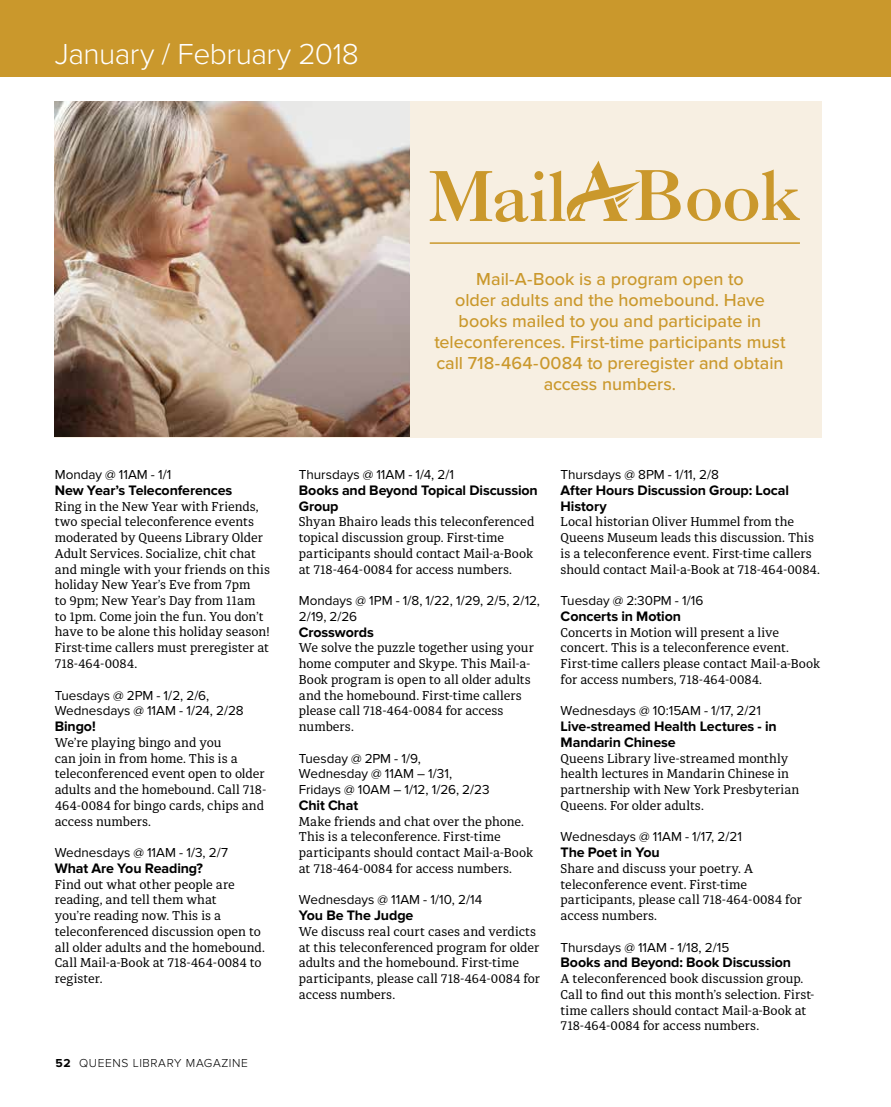
<style>
.page{position:relative;width:891px;height:1107px;background:#fff}
.page>*{position:absolute;margin:0;border:0;box-sizing:border-box;transform-origin:0 0}
.t1{font:300 30px "Proxima Nova";letter-spacing:-.015em;color:#fff}
.t2{font:500 18px/21px "Proxima Nova";color:#ca982c;text-align:center}
.t3{font:700 14.25px/15.8px "Proxima Nova";letter-spacing:-.01em;color:#000}
.t4{font:13.5px/15.8px "Proxima Nova";letter-spacing:-.005em;color:#000}
.t5{font:12.75px/15.8px "Diaria Pro";color:#000}
.t6{font:300 12px "Proxima Nova";letter-spacing:.05em;color:#000}
.s1{font-weight:700}
</style>
<div class="page">
<div style="left:55px;top:101px;width:767px;height:337px;background:#f7efe2"></div>
<img style="left:55px;top:101px;width:354px;height:336px">
<svg style="left:430px;top:161px;width:370px;height:61px"></svg>
<hr style="left:430px;top:242px;width:370px;height:2px;background:#ca982c">
<div style="left:0;top:0;width:891px;height:77px;background:#ca982c"></div>
<h1 class="t1" style="left:55px;top:37px;width:306px">January / February 2018</h1>
<h1 class="t1" style="left:55px;top:50px;width:359px">November / December 2016</h1>
<h2 class="t2" style="left:434px;top:269px;width:353px">Mail-A-Book is a program open to<br>older adults and the homebound. Have books mailed to you and participate in teleconferences. First-time participants must call 718-464-0084 to preregister and obtain access numbers.</h2>
<p class="t4" style="left:55px;top:467px;width:118px">Monday @ 11AM - 1/1</p>
<p class="t3" style="left:55px;top:483px;width:179px">New Year’s Teleconferences</p>
<p class="t5" style="left:55px;top:498px;width:217px">Ring in the New Year with Friends, two special teleconference events moderated by Queens Library Older Adult Services. Socialize, chit chat and mingle with your friends on this holiday New Year’s Eve from 7pm<br>to 9pm; New Year’s Day from 11am to 1pm. Come join the fun. You don’t have to be alone this holiday season!<br>First-time callers must preregister at 718-464-0084.</p>
<p class="t4" style="left:55px;top:688px;width:190px">Tuesdays @ 2PM - 1/2, 2/6,<br>Wednesdays @ 11AM - 1/24, 2/28</p>
<p class="t3" style="left:55px;top:719px;width:42px">Bingo!</p>
<p class="t5" style="left:55px;top:735px;width:213px">We’re playing bingo and you<br>can join in from home. This is a teleconferenced event open to older adults and the homebound. Call 718-<br>464-0084 for bingo cards, chips and access numbers.</p>
<p class="t4" style="left:55px;top:845px;width:175px">Wednesdays @ 11AM - 1/3, 2/7</p>
<p class="t3" style="left:55px;top:861px;width:150px">What Are You Reading?</p>
<p class="t5" style="left:55px;top:876px;width:212px">Find out what other people are reading, and tell them what<br>you’re reading now. This is a teleconferenced discussion open to all older adults and the homebound.<br>Call Mail-a-Book at 718-464-0084 to register.</p>
<p class="t6" style="left:56px;top:1056px;width:194px"><span class="s1">52</span> QUEENS LIBRARY MAGAZINE</p>
<p class="t4" style="left:299px;top:467px;width:157px">Thursdays @ 11AM - 1/4, 2/1</p>
<p class="t3" style="left:299px;top:483px;width:241px">Books and Beyond Topical Discussion<br>Group</p>
<p class="t5" style="left:299px;top:514px;width:237px">Shyan Bhairo leads this teleconferenced topical discussion group. First-time participants should contact Mail-a-Book at 718-464-0084 for access numbers.</p>
<p class="t4" style="left:299px;top:593px;width:243px">Mondays @ 1PM - 1/8, 1/22, 1/29, 2/5, 2/12,<br>2/19, 2/26</p>
<p class="t3" style="left:299px;top:625px;width:76px">Crosswords</p>
<p class="t5" style="left:299px;top:640px;width:237px">We solve the puzzle together using your home computer and Skype. This Mail-a-Book program is open to all older adults and the homebound. First-time callers please call 718-464-0084 for access numbers.</p>
<p class="t4" style="left:299px;top:751px;width:192px">Tuesday @ 2PM - 1/9,<br>Wednesday @ 11AM – 1/31,<br>Fridays @ 10AM – 1/12, 1/26, 2/23</p>
<p class="t3" style="left:299px;top:798px;width:61px">Chit Chat</p>
<p class="t5" style="left:299px;top:813px;width:236px">Make friends and chat over the phone.<br>This is a teleconference. First-time participants should contact Mail-a-Book at 718-464-0084 for access numbers.</p>
<p class="t4" style="left:299px;top:892px;width:185px">Wednesdays @ 11AM - 1/10, 2/14</p>
<p class="t3" style="left:299px;top:908px;width:116px">You Be The Judge</p>
<p class="t5" style="left:299px;top:924px;width:243px">We discuss real court cases and verdicts at this teleconferenced program for older adults and the homebound. First-time participants, please call 718-464-0084 for access numbers.</p>
<p class="t4" style="left:561px;top:467px;width:160px">Thursdays @ 8PM - 1/11, 2/8</p>
<p class="t3" style="left:561px;top:483px;width:230px">After Hours Discussion Group: Local<br>History</p>
<p class="t5" style="left:561px;top:514px;width:261px">Local historian Oliver Hummel from the Queens Museum leads this discussion. This is a teleconference event. First-time callers should contact Mail-a-Book at 718-464-0084.</p>
<p class="t4" style="left:561px;top:593px;width:144px">Tuesday @ 2:30PM - 1/16</p>
<p class="t3" style="left:561px;top:609px;width:122px">Concerts in Motion</p>
<p class="t5" style="left:561px;top:624px;width:261px">Concerts in Motion will present a live concert. This is a teleconference event.<br>First-time callers please contact Mail-a-Book for access numbers, 718-464-0084.</p>
<p class="t4" style="left:561px;top:703px;width:202px">Wednesdays @ 10:15AM - 1/17, 2/21</p>
<p class="t3" style="left:561px;top:719px;width:218px">Live-streamed Health Lectures - in<br>Mandarin Chinese</p>
<p class="t5" style="left:561px;top:750px;width:240px">Queens Library live-streamed monthly health lectures in Mandarin Chinese in partnership with New York Presbyterian Queens. For older adults.</p>
<p class="t4" style="left:561px;top:829px;width:183px">Wednesdays @ 11AM - 1/17, 2/21</p>
<p class="t3" style="left:561px;top:845px;width:101px">The Poet in You</p>
<p class="t5" style="left:561px;top:861px;width:243px">Share and discuss your poetry. A teleconference event. First-time participants, please call 718-464-0084 for access numbers.</p>
<p class="t4" style="left:561px;top:940px;width:170px">Thursdays @ 11AM - 1/18, 2/15</p>
<p class="t3" style="left:561px;top:955px;width:232px">Books and Beyond: Book Discussion</p>
<p class="t5" style="left:561px;top:971px;width:256px">A teleconferenced book discussion group.<br>Call to find out this month’s selection. First&shy;time callers should contact Mail-a-Book at 718-464-0084 for access numbers.</p>
</div>
